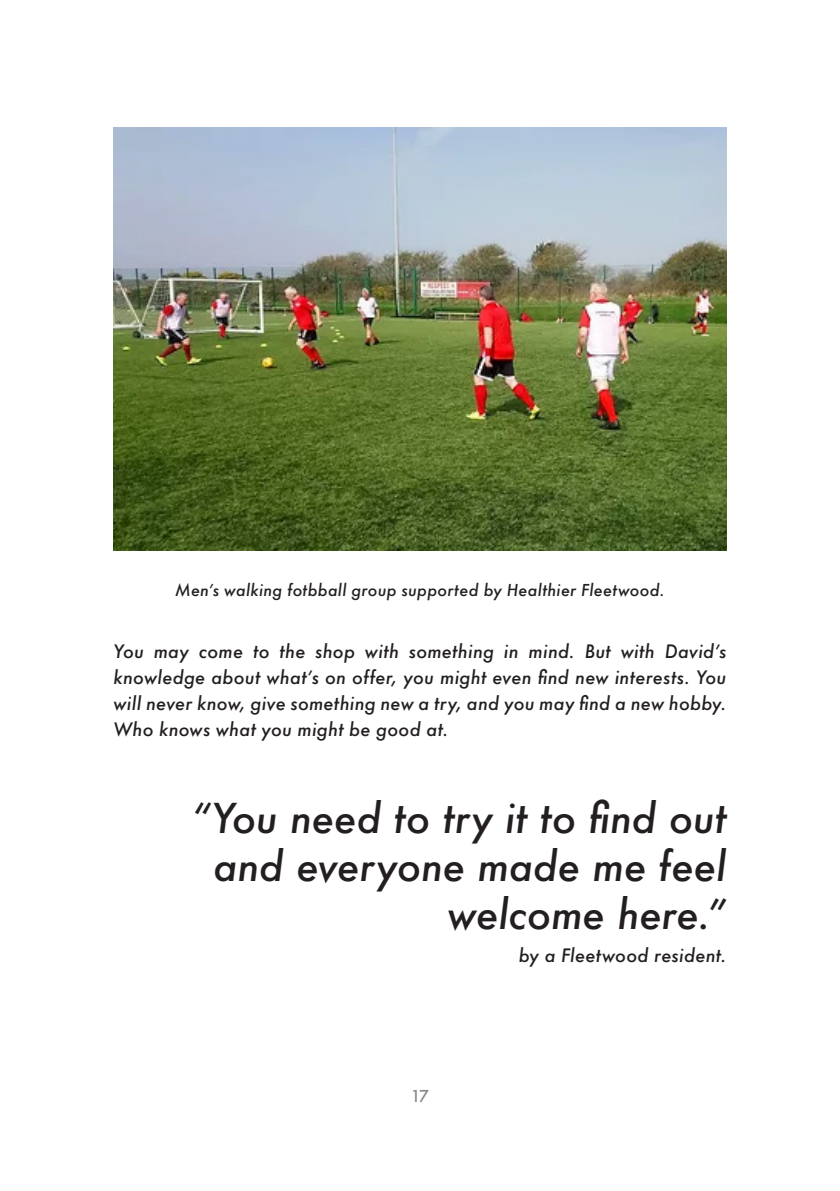
<style>
.page{position:relative;width:840px;height:1191px;background:#fff}
.page>*{position:absolute;margin:0;border:0;box-sizing:border-box;transform-origin:0 0}
.Body_Copy{font:italic 500 40px/48px "Futura";letter-spacing:-.005em;color:#231f20;text-align:right}
.Body_Copy-2{font:italic 500 18px/26px "Futura";letter-spacing:.01em;color:#231f20;text-align:justify}
.Table___Figure_Title{font:italic 500 16px "Futura";letter-spacing:.02em;color:#231f20}
.t1{font:500 16px "Futura";color:#8a8c8f}
</style>
<div class="page">
<img style="left:113px;top:127px;width:613px;height:424px">
<p class="Table___Figure_Title" style="left:175px;top:578px;width:490px">Men’s walking fotbball group supported by Healthier Fleetwood.</p>
<p class="Body_Copy-2" style="left:113px;top:638px;width:614px">You may come to the shop with something in mind. But with David’s knowledge about what’s on offer, you might even find new interests. You will never know, give something new a try, and you may find a new hobby.<br>Who knows what you might be good at.</p>
<p class="Body_Copy" style="left:191px;top:793px;width:536px">“You need to try it to find out and everyone made me feel welcome here.”</p>
<p class="Body_Copy-2" style="left:518px;top:942px;width:209px">by a Fleetwood resident.</p>
<p class="t1" style="left:410px;top:1085px;width:20px">17</p>
</div>
